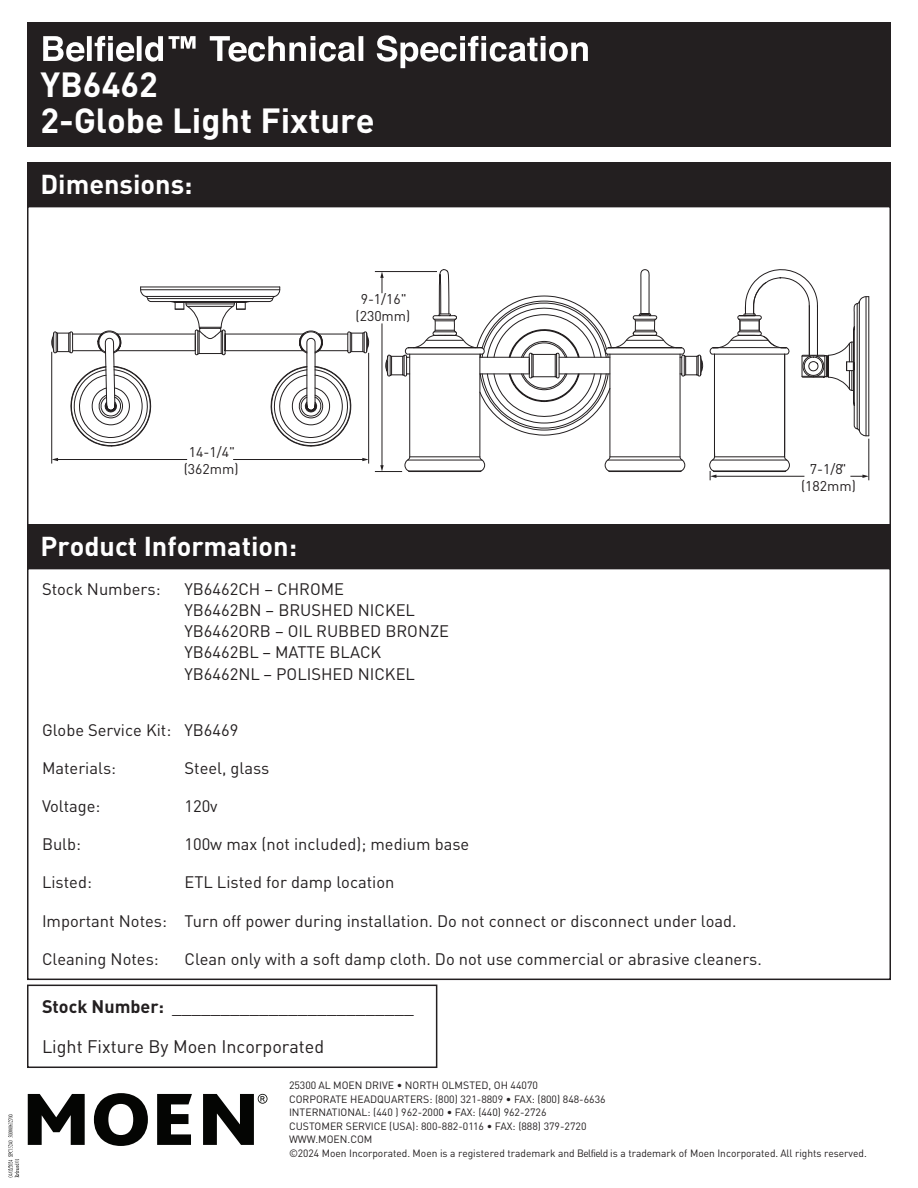
<style>
.page{position:relative;width:918px;height:1188px;background:#fff}
.page>*{position:absolute;margin:0;border:0;box-sizing:border-box;transform-origin:0 0}
.t1{font:700 34.5px/36px "DIN Pro";color:#fff}
.t2{font:700 27px "DIN Pro";color:#fff}
.t3{font:18px "DIN Pro";color:#231f20}
.t4{font:16.5px/21.1px "DIN Pro";color:#231f20}
.t5{font:13.95px/16.8px "DIN Pro";color:#231f20;text-align:center}
.t6{font:10.5px/13.5px "DIN Pro";color:#231f20}
.s1{font-weight:700}
</style>
<div class="page">
<div style="left:27px;top:22px;width:864px;height:124px;background:#231f20"></div>
<svg style="left:43px;top:35px;width:545px;height:33px"></svg>
<div style="left:27px;top:985px;width:410px;height:83px;border:2px solid #231f20"></div>
<div style="left:27px;top:525px;width:864px;height:43px;background:#231f20"></div>
<div style="left:27px;top:568px;width:864px;height:412px;border:2px solid #231f20"></div>
<div style="left:27px;top:163px;width:864px;height:43px;background:#231f20"></div>
<div style="left:27px;top:206px;width:864px;height:352px;border:2px solid #231f20"></div>
<svg style="left:51px;top:330px;width:89px;height:117px"></svg>
<svg style="left:140px;top:286px;width:235px;height:186px"></svg>
<svg style="left:375px;top:269px;width:328px;height:203px"></svg>
<hr style="left:51px;top:352px;width:1px;height:112px;background:#231f20">
<hr style="left:368px;top:353px;width:1px;height:111px;background:#231f20">
<hr style="left:233px;top:459px;width:130px;height:1px;background:#231f20">
<svg style="left:362px;top:458px;width:7px;height:3px"></svg>
<hr style="left:57px;top:459px;width:130px;height:1px;background:#231f20">
<svg style="left:52px;top:458px;width:6px;height:3px"></svg>
<hr style="left:869px;top:439px;width:1px;height:41px;background:#231f20">
<svg style="left:710px;top:269px;width:159px;height:211px"></svg>
<svg style="left:28px;top:1094px;width:57px;height:51px"></svg>
<svg style="left:94px;top:1093px;width:54px;height:53px"></svg>
<svg style="left:157px;top:1094px;width:35px;height:51px"></svg>
<svg style="left:203px;top:1094px;width:65px;height:51px"></svg>
<svg style="left:8px;top:1115px;width:11px;height:62px"></svg>
<h1 class="t1" style="left:40px;top:65px;width:336px">YB6462<br>2-Globe Light Fixture</h1>
<h2 class="t2" style="left:40px;top:166px;width:154px">Dimensions:</h2>
<p class="t5" style="left:356px;top:289px;width:56px">9-1/16" (230mm)</p>
<p class="t5" style="left:184px;top:443px;width:56px">14-1/4" (362mm)</p>
<h2 class="t2" style="left:40px;top:528px;width:258px">Product Information:</h2>
<p class="t4" style="left:42px;top:578px;width:120px">Stock Numbers:</p>
<p class="t4" style="left:184px;top:578px;width:266px">YB6462CH – CHROME<br>YB6462BN – BRUSHED NICKEL<br>YB6462ORB – OIL RUBBED BRONZE<br>YB6462BL – MATTE BLACK<br>YB6462NL – POLISHED NICKEL</p>
<p class="t4" style="left:42px;top:719px;width:198px">Globe Service Kit: YB6469</p>
<p class="t4" style="left:42px;top:757px;width:76px">Materials:</p>
<p class="t4" style="left:184px;top:757px;width:86px">Steel, glass</p>
<p class="t4" style="left:42px;top:795px;width:60px">Voltage:</p>
<p class="t4" style="left:184px;top:795px;width:35px">120v</p>
<p class="t4" style="left:42px;top:833px;width:41px">Bulb:</p>
<p class="t4" style="left:184px;top:833px;width:286px">100w max (not included); medium base</p>
<p class="t4" style="left:42px;top:871px;width:51px">Listed:</p>
<p class="t4" style="left:184px;top:871px;width:211px">ETL Listed for damp location</p>
<p class="t4" style="left:42px;top:909px;width:696px">Important Notes: Turn off power during installation. Do not connect or disconnect under load.</p>
<p class="t4" style="left:42px;top:948px;width:118px">Cleaning Notes:</p>
<p class="t4" style="left:184px;top:948px;width:579px">Clean only with a soft damp cloth. Do not use commercial or abrasive cleaners.</p>
<p class="t3" style="left:42px;top:994px;width:373px"><span class="s1">Stock Number:</span> _________________________</p>
<p class="t3" style="left:42px;top:1034px;width:284px">Light Fixture By Moen Incorporated</p>
<p class="t5" style="left:801px;top:459px;width:56px">7-1/8" (182mm)</p>
<p class="t6" style="left:289px;top:1078px;width:579px">25300 AL MOEN DRIVE • NORTH OLMSTED, OH 44070<br>CORPORATE HEADQUARTERS: (800) 321-8809 • FAX: (800) 848-6636<br>INTERNATIONAL: (440 ) 962-2000 • FAX: (440) 962-2726<br>CUSTOMER SERVICE (USA): 800-882-0116 • FAX: (888) 379-2720<br>WWW.MOEN.COM<br>©2024 Moen Incorporated. Moen is a registered trademark and Belfield is a trademark of Moen Incorporated. All rights reserved.</p>
</div>
